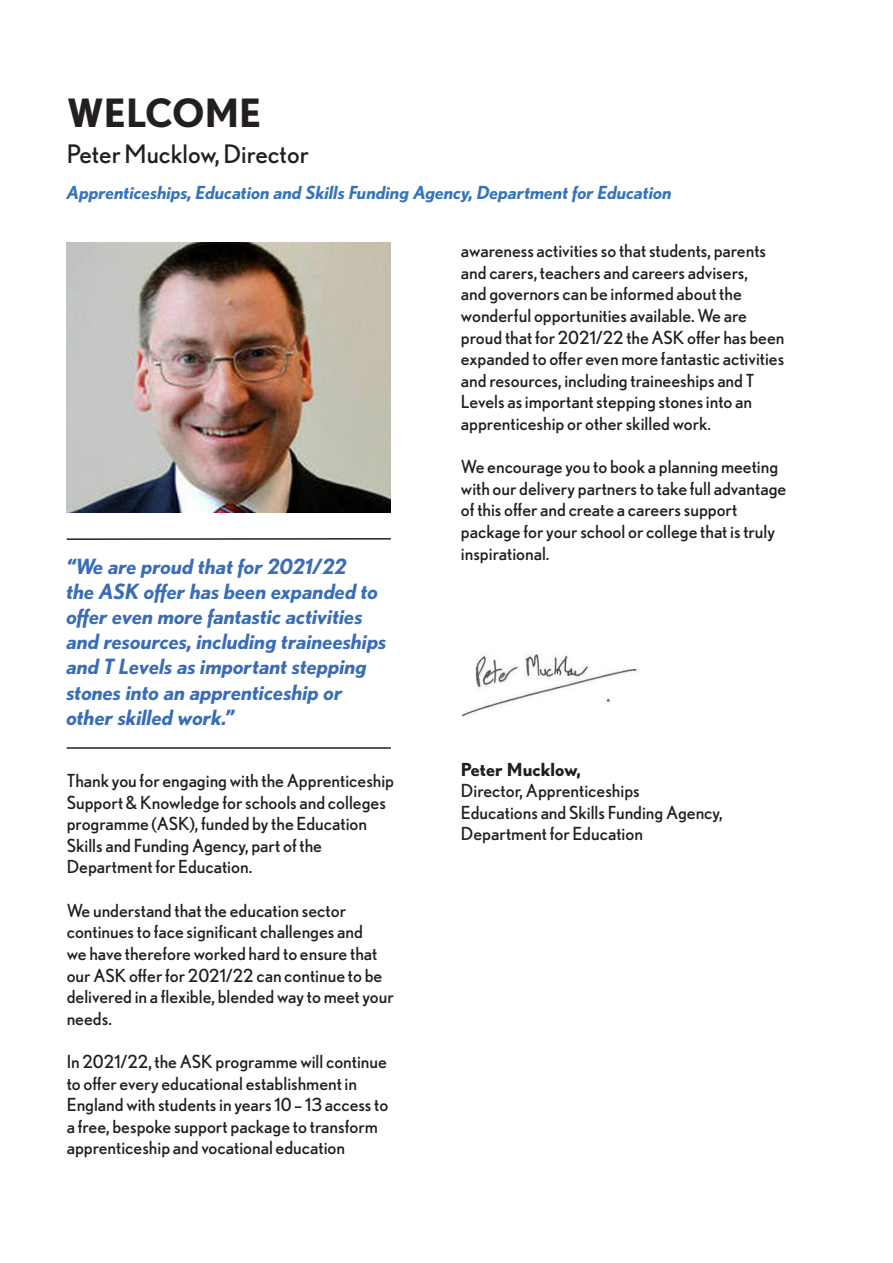
<style>
.page{position:relative;width:893px;height:1263px;background:#fff}
.page>*{position:absolute;margin:0;border:0;box-sizing:border-box;transform-origin:0 0}
.t1{font:700 39px "Nobel";color:#231f20}
.t2{font:25.5px "Nobel";color:#231f20}
.t3{font:italic 700 21px/25.2px "Nobel";color:#3a6db5}
.t4{font:18px/21.6px "Nobel";color:#231f20}
.t5{font:italic 700 18px "Nobel";color:#3674ba}
.s1{font-weight:700}
</style>
<div class="page">
<img style="left:67px;top:243px;width:324px;height:269px">
<hr style="left:67px;top:538px;width:324px;height:2px;background:#231f20">
<hr style="left:67px;top:747px;width:324px;height:2px;background:#231f20">
<img style="left:463px;top:654px;width:176px;height:63px">
<p class="t1" style="left:67px;top:90px;width:196px">WELCOME</p>
<p class="t2" style="left:67px;top:139px;width:243px">Peter Mucklow, Director</p>
<p class="t5" style="left:67px;top:182px;width:607px">Apprenticeships, Education and Skills Funding Agency, Department for Education</p>
<p class="t3" style="left:67px;top:553px;width:321px">“We are proud that for 2021/22<br>the ASK offer has been expanded to offer even more fantastic activities and resources, including traineeships and T Levels as important stepping stones into an apprenticeship or other skilled work.”</p>
<p class="t4" style="left:67px;top:769px;width:329px">Thank you for engaging with the Apprenticeship Support &amp; Knowledge for schools and colleges programme (ASK), funded by the Education Skills and Funding Agency, part of the Department for Education.</p>
<p class="t4" style="left:67px;top:899px;width:329px">We understand that the education sector continues to face significant challenges and<br>we have therefore worked hard to ensure that our ASK offer for 2021/22 can continue to be delivered in a flexible, blended way to meet your needs.</p>
<p class="t4" style="left:67px;top:1050px;width:323px">In 2021/22, the ASK programme will continue to offer every educational establishment in England with students in years 10 – 13 access to a free, bespoke support package to transform apprenticeship and vocational education</p>
<p class="t4" style="left:461px;top:240px;width:325px">awareness activities so that students, parents and carers, teachers and careers advisers,<br>and governors can be informed about the wonderful opportunities available. We are proud that for 2021/22 the ASK offer has been expanded to offer even more fantastic activities and resources, including traineeships and T Levels as important stepping stones into an apprenticeship or other skilled work.</p>
<p class="t4" style="left:461px;top:456px;width:327px">We encourage you to book a planning meeting with our delivery partners to take full advantage of this offer and create a careers support package for your school or college that is truly inspirational.</p>
<p class="t4" style="left:461px;top:758px;width:263px"><span class="s1">Peter Mucklow,<br></span>Director, Apprenticeships<br>Educations and Skills Funding Agency,<br>Department for Education</p>
</div>
